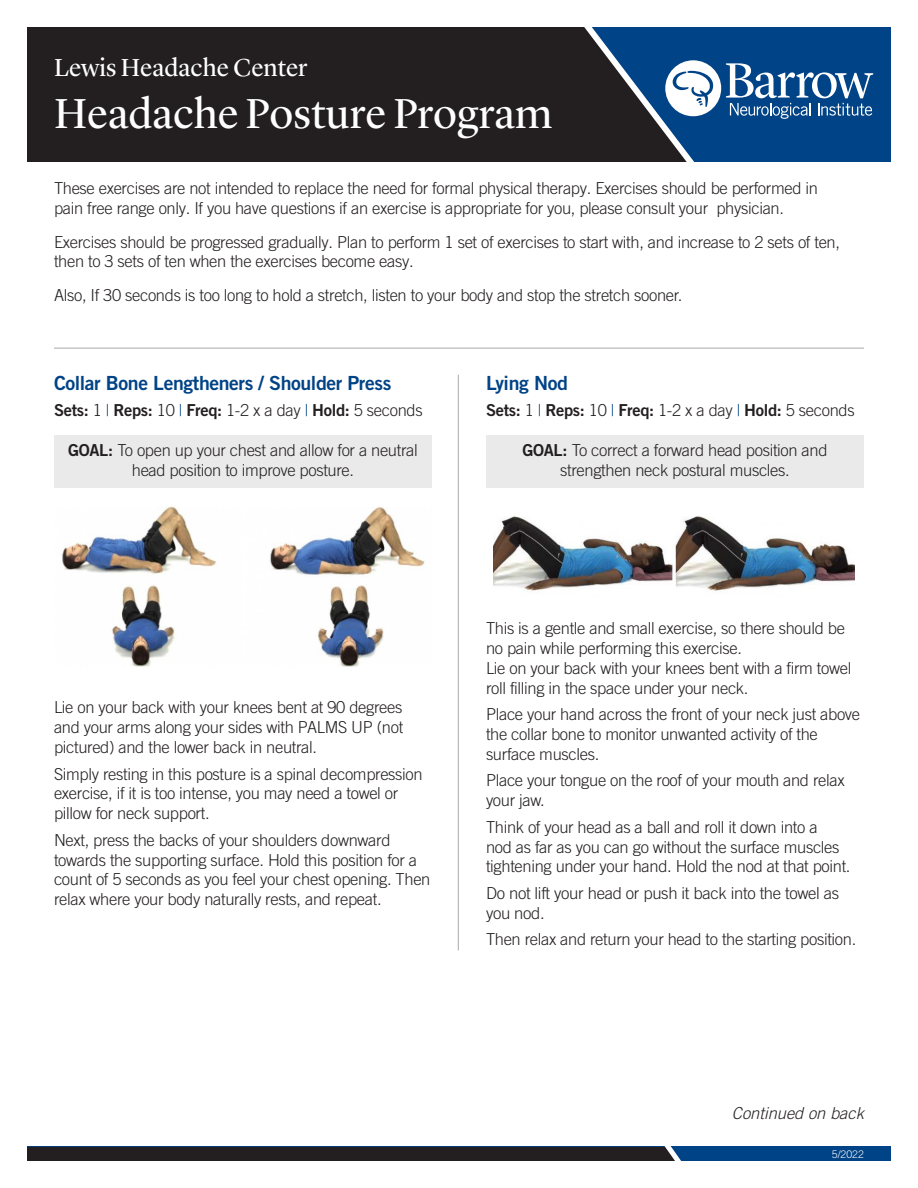
<style>
.page{position:relative;width:918px;height:1188px;background:#fff}
.page>*{position:absolute;margin:0;border:0;box-sizing:border-box;transform-origin:0 0}
.t1{font:43.5px "Lyon Display";color:#fff}
.t2{font:25.5px "Lyon Display";color:#fff}
.t3{font:19.5px "Trade Gothic LT Pro Bd 2";letter-spacing:-.02em;color:#004386}
.t4{font:300 16.5px/19.8px "Trade Gothic LT Pro";letter-spacing:-.02em;color:#231f20}
.t5{font:16.5px "Trade Gothic LT Pro Bd 2";letter-spacing:-.02em;color:#231f20}
.t6{font:italic 300 16.5px "Trade Gothic LT Pro";color:#231f20}
.t7{font:300 10.5px "Trade Gothic LT Pro";color:#fff}
.s1{font-family:"Trade Gothic LT Pro";font-weight:300}
.s2{font-family:"Trade Gothic LT Pro";font-weight:300;color:#004386}
.s3{font-family:"Trade Gothic LT Pro Bd 2";font-weight:400}
</style>
<div class="page">
<div style="left:54px;top:435px;width:378px;height:53px;background:#eaeaeb"></div>
<div style="left:486px;top:435px;width:378px;height:53px;background:#eaeaeb"></div>
<div style="left:27px;top:27px;width:864px;height:135px;background:#004386"></div>
<div style="left:27px;top:27px;width:549px;height:135px;background:#231f20"></div>
<div style="left:27px;top:1147px;width:864px;height:14px;background:#004386"></div>
<svg style="left:27px;top:1146px;width:665px;height:15px;background:#21242a"></svg>
<svg style="left:576px;top:27px;width:297px;height:135px"></svg>
<img style="left:62px;top:506px;width:363px;height:161px">
<img style="left:494px;top:516px;width:360px;height:75px">
<hr style="left:54px;top:348px;width:810px;height:1px;background:#a6a9ac">
<hr style="left:458px;top:375px;width:1px;height:575px;background:#a6a9ac">
<p class="t2" style="left:54px;top:48px;width:255px">Lewis Headache Center</p>
<p class="t1" style="left:54px;top:81px;width:500px">Headache Posture Program</p>
<p class="t4" style="left:54px;top:178px;width:765px">These exercises are not intended to replace the need for formal physical therapy. Exercises should be performed in pain free range only. If you have questions if an exercise is appropriate for you, please consult your physician.</p>
<p class="t4" style="left:54px;top:232px;width:788px">Exercises should be progressed gradually. Plan to perform 1 set of exercises to start with, and increase to 2 sets of ten, then to 3 sets of ten when the exercises become easy.</p>
<p class="t4" style="left:54px;top:285px;width:630px">Also, If 30 seconds is too long to hold a stretch, listen to your body and stop the stretch sooner.</p>
<p class="t3" style="left:54px;top:371px;width:339px">Collar Bone Lengtheners / Shoulder Press</p>
<p class="t5" style="left:54px;top:400px;width:370px">Sets: <span class="s1">1</span> <span class="s2">|</span> Reps: <span class="s1">10</span> <span class="s2">|</span> Freq: <span class="s1">1-2 x a day</span> <span class="s2">|</span> Hold: <span class="s1">5 seconds</span></p>
<p class="t4" style="left:68px;top:440px;width:351px;text-align:center"><span class="s3">GOAL:</span> To open up your chest and allow for a neutral head position to improve posture.</p>
<p class="t3" style="left:486px;top:371px;width:83px">Lying Nod</p>
<p class="t5" style="left:486px;top:400px;width:370px">Sets: <span class="s1">1</span> <span class="s2">|</span> Reps: <span class="s1">10</span> <span class="s2">|</span> Freq: <span class="s1">1-2 x a day</span> <span class="s2">|</span> Hold: <span class="s1">5 seconds</span></p>
<p class="t4" style="left:522px;top:440px;width:307px;text-align:center"><span class="s3">GOAL:</span> To correct a forward head position and strengthen neck postural muscles.</p>
<p class="t4" style="left:54px;top:698px;width:351px;text-align:justify">Lie on your back with your knees bent at 90 degrees and your arms along your sides with PALMS UP (not pictured) and the lower back in neutral.</p>
<p class="t4" style="left:54px;top:764px;width:370px">Simply resting in this posture is a spinal decompression exercise, if it is too intense, you may need a towel or pillow for neck support.</p>
<p class="t4" style="left:54px;top:830px;width:378px">Next, press the backs of your shoulders downward towards the supporting surface. Hold this position for a count of 5 seconds as you feel your chest opening. Then relax where your body naturally rests, and repeat.</p>
<p class="t4" style="left:486px;top:618px;width:360px">This is a gentle and small exercise, so there should be no pain while performing this exercise.</p>
<p class="t4" style="left:486px;top:658px;width:367px">Lie on your back with your knees bent with a firm towel roll filling in the space under your neck.</p>
<p class="t4" style="left:486px;top:704px;width:376px">Place your hand across the front of your neck just above the collar bone to monitor unwanted activity of the surface muscles.</p>
<p class="t4" style="left:486px;top:770px;width:360px">Place your tongue on the roof of your mouth and relax your jaw.</p>
<p class="t4" style="left:486px;top:817px;width:366px">Think of your head as a ball and roll it down into a<br>nod as far as you can go without the surface muscles tightening under your hand. Hold the nod at that point.</p>
<p class="t4" style="left:486px;top:883px;width:355px">Do not lift your head or push it back into the towel as you nod.</p>
<p class="t4" style="left:486px;top:929px;width:372px">Then relax and return your head to the starting position.</p>
<p class="t6" style="left:732px;top:1103px;width:134px">Continued on back</p>
<p class="t7" style="left:832px;top:1148px;width:34px">5/2022</p>
</div>
